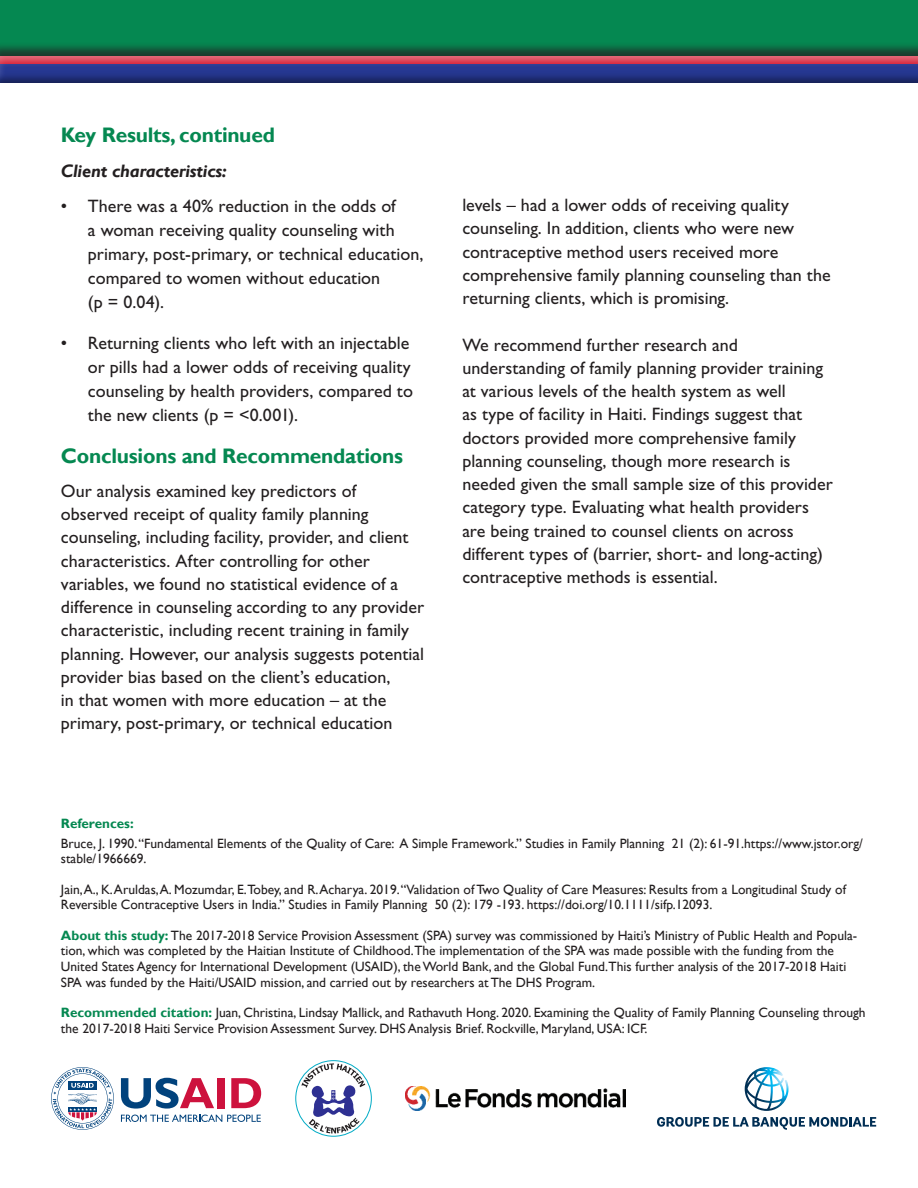
<style>
.page{position:relative;width:918px;height:1188px;background:#fff}
.page>*{position:absolute;margin:0;border:0;box-sizing:border-box;transform-origin:0 0}
.t1{font:700 21px "Gill Sans";letter-spacing:-.01em;color:#058851}
.t2{font:18px/23.2px "Gill Sans Std";color:#231f20}
.t3{font:italic 700 18px "Gill Sans";letter-spacing:-.01em;color:#231f20}
.t4{font:13.5px/15.5px "Gill Sans";color:#231f20}
.t5{font:700 13.5px "Gill Sans";color:#058851}
.s1{font-weight:700;color:#058851}
</style>
<div class="page">
<svg style="left:121px;top:1115px;width:140px;height:7px"></svg>
<svg style="left:121px;top:1078px;width:93px;height:31px"></svg>
<div style="left:217px;top:1078px;width:8px;height:30px;background:#cd123d"></div>
<svg style="left:231px;top:1078px;width:30px;height:30px"></svg>
<svg style="left:51px;top:1067px;width:63px;height:63px"></svg>
<img style="left:406px;top:1087px;width:219px;height:23px">
<svg style="left:296px;top:1061px;width:75px;height:75px"></svg>
<div style="left:295px;top:1060px;width:77px;height:77px;border:1px solid #00abc5;border-radius:50%"></div>
<svg style="left:301px;top:1063px;width:64px;height:70px"></svg>
<svg style="left:745px;top:1067px;width:44px;height:44px"></svg>
<svg style="left:657px;top:1117px;width:219px;height:13px"></svg>
<div style="left:0;top:0;width:918px;height:60px;background:#058851"></div>
<div style="left:0;top:42px;width:918px;height:42px;background:#231f20;opacity:.75"></div>
<div style="left:0;top:55px;width:918px;height:30px;background:#231f20;opacity:.5"></div>
<p class="t1" style="left:61px;top:123px;width:215px">Key Results, continued</p>
<p class="t3" style="left:61px;top:161px;width:167px">Client characteristics:</p>
<p class="t2" style="left:88px;top:194px;width:337px;line-height:24px;text-indent:-27px">• There was a 40% reduction in the odds of<br>a woman receiving quality counseling with primary, post-primary, or technical education, compared to women without education<br>(p = 0.04).</p>
<p class="t2" style="left:88px;top:331px;width:326px;line-height:24px;text-indent:-27px">• Returning clients who left with an injectable or pills had a lower odds of receiving quality counseling by health providers, compared to the new clients (p = &lt;0.001).</p>
<p class="t1" style="left:61px;top:443px;width:344px">Conclusions and Recommendations</p>
<p class="t2" style="left:61px;top:479px;width:365px">Our analysis examined key predictors of observed receipt of quality family planning counseling, including facility, provider, and client characteristics. After controlling for other variables, we found no statistical evidence of a difference in counseling according to any provider characteristic, including recent training in family planning. However, our analysis suggests potential provider bias based on the client’s education,<br>in that women with more education – at the primary, post-primary, or technical education</p>
<p class="t2" style="left:462px;top:193px;width:370px">levels – had a lower odds of receiving quality counseling. In addition, clients who were new contraceptive method users received more comprehensive family planning counseling than the returning clients, which is promising.</p>
<p class="t2" style="left:462px;top:333px;width:372px">We recommend further research and understanding of family planning provider training at various levels of the health system as well<br>as type of facility in Haiti. Findings suggest that doctors provided more comprehensive family planning counseling, though more research is needed given the small sample size of this provider category type. Evaluating what health providers are being trained to counsel clients on across different types of (barrier, short- and long-acting) contraceptive methods is essential.</p>
<p class="t5" style="left:61px;top:816px;width:74px">References:</p>
<p class="t4" style="left:61px;top:836px;width:804px">Bruce, J. 1990. “Fundamental Elements of the Quality of Care: A Simple Framework.” Studies in Family Planning 21 (2): 61-91.https://www.jstor.org/ stable/1966669.</p>
<p class="t4" style="left:61px;top:882px;width:787px">Jain, A., K. Aruldas, A. Mozumdar, E.Tobey, and R. Acharya. 2019. “Validation of Two Quality of Care Measures: Results from a Longitudinal Study of<br>Reversible Contraceptive Users in India.” Studies in Family Planning 50 (2): 179 -193. https://doi.org/10.1111/sifp.12093.</p>
<p class="t4" style="left:61px;top:928px;width:798px"><span class="s1">About this study:</span> The 2017-2018 Service Provision Assessment (SPA) survey was commissioned by Haiti’s Ministry of Public Health and Popula&shy;tion, which was completed by the Haitian Institute of Childhood.The implementation of the SPA was made possible with the funding from the United States Agency for International Development (USAID), the World Bank, and the Global Fund.This further analysis of the 2017-2018 Haiti SPA was funded by the Haiti/USAID mission, and carried out by researchers at The DHS Program.</p>
<p class="t4" style="left:61px;top:1005px;width:806px"><span class="s1">Recommended citation:</span> Juan, Christina, Lindsay Mallick, and Rathavuth Hong. 2020. Examining the Quality of Family Planning Counseling through the 2017-2018 Haiti Service Provision Assessment Survey. DHS Analysis Brief. Rockville, Maryland, USA: ICF.</p>
</div>
